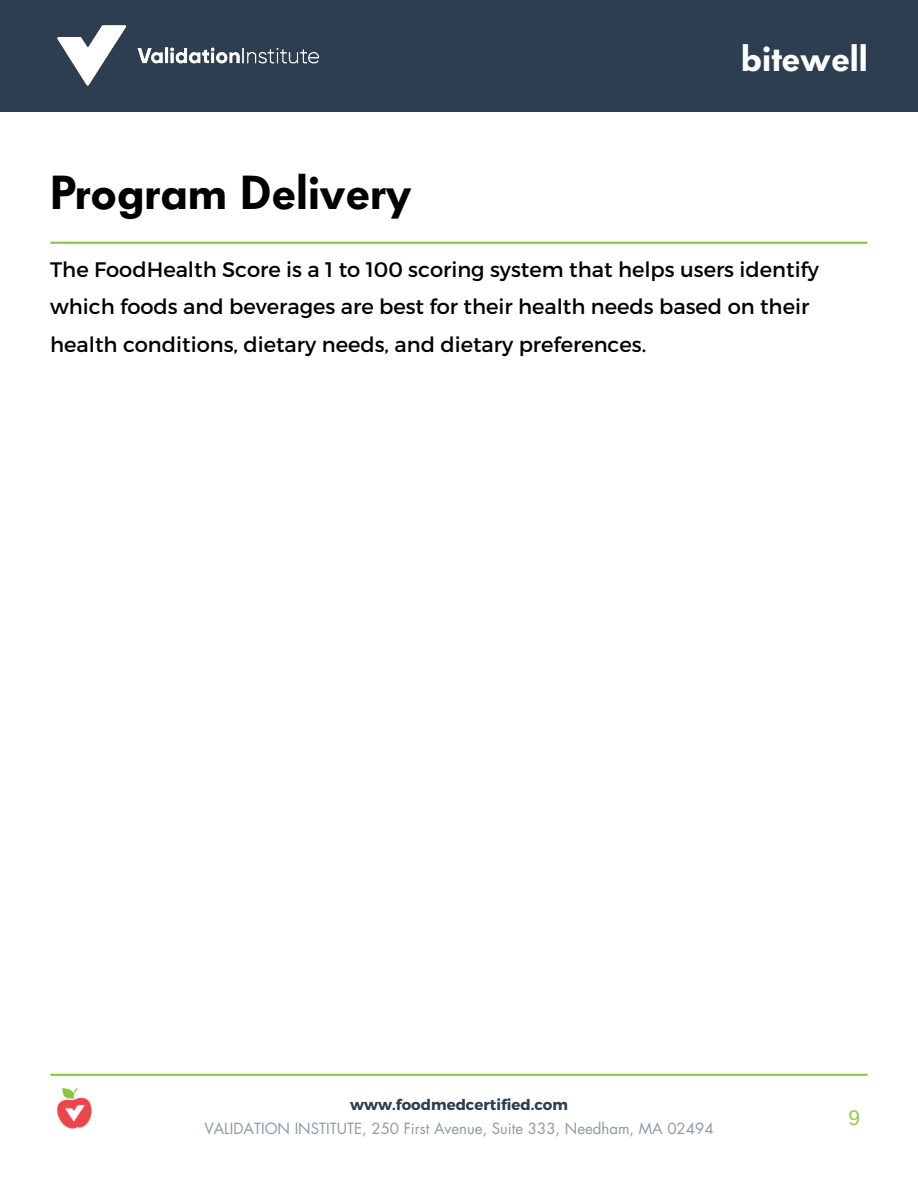
<style>
.page{position:relative;width:918px;height:1188px;background:#fff}
.page>*{position:absolute;margin:0;border:0;box-sizing:border-box;transform-origin:0 0}
.t1{font:600 47.25px "Futura BQ";color:#000}
.t2{font:600 36px "Futura BQ";color:#fff}
.t3{font:21px/37.2px "Montserrat";color:#000}
.t4{font:21px "Arimo";color:#92c849}
.t5{font:15px "Futura LT";color:#8e99a2}
.t6{font:700 15px "Montserrat";color:#2c3e50}
</style>
<div class="page">
<div style="left:0;top:0;width:918px;height:112px;background:#2c3e50"></div>
<img style="left:57px;top:25px;width:263px;height:61px">
<hr style="left:51px;top:1074px;width:816px;height:2px;background:#92c849">
<hr style="left:51px;top:242px;width:816px;height:2px;background:#92c849">
<img style="left:57px;top:1088px;width:35px;height:41px">
<p class="t1" style="left:50px;top:165px;width:363px">Program Delivery</p>
<h4 class="t2" style="left:741px;top:38px;width:128px">bitewell</h4>
<p class="t3" style="left:50px;top:250px;width:770px">The FoodHealth Score is a 1 to 100 scoring system that helps users identify which foods and beverages are best for their health needs based on their health conditions, dietary needs, and dietary preferences.</p>
<p class="t6" style="left:350px;top:1095px;width:219px">www.foodmedcertified.com</p>
<p class="t5" style="left:204px;top:1119px;width:511px">VALIDATION INSTITUTE, 250 First Avenue, Suite 333, Needham, MA 02494</p>
<h2 class="t4" style="left:849px;top:1106px;width:13px">9</h2>
</div>
